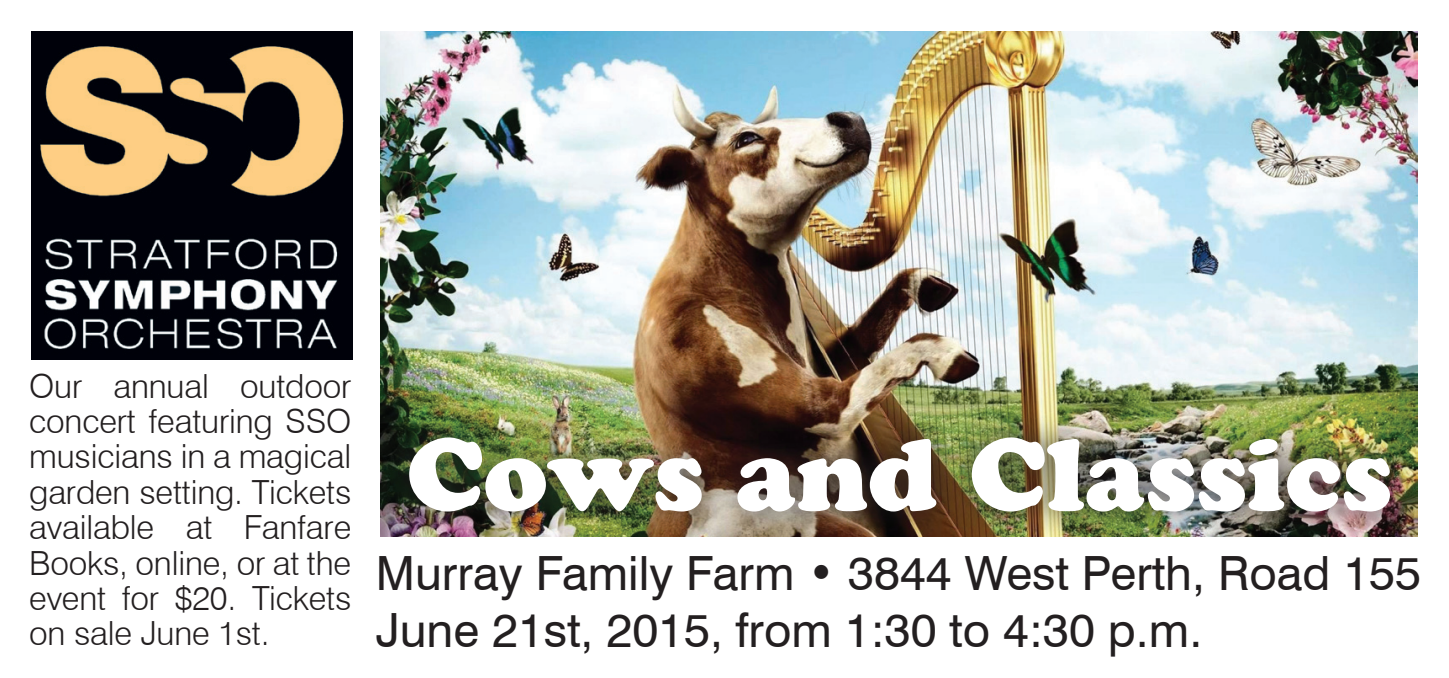
<style>
.page{position:relative;width:1449px;height:678px;background:#fff}
.page>*{position:absolute;margin:0;border:0;box-sizing:border-box;transform-origin:0 0}
.t1{font:101.5px "Cooper Black Std";color:#fff}
.t2{font:47.25px/56.7px "Swiss 721 BT";color:#231f20}
.t3{font:300 33.25px/35.4px "Swiss 721 BT";letter-spacing:-.005em;color:#231f20;text-align:justify}
</style>
<div class="page">
<img style="left:32px;top:32px;width:321px;height:327px">
<img style="left:380px;top:32px;width:1038px;height:504px">
<div style="left:379px;top:408px;width:1038px;height:131px;background:#231f20;opacity:.8"></div>
<p class="t3" style="left:29px;top:367px;width:324px">Our annual outdoor concert featuring SSO musicians in a magical garden setting. Tickets available at Fanfare Books, online, or at the event for $20. Tickets on sale June 1st.</p>
<h1 class="t1" style="left:407px;top:413px;width:987px">Cows and Classics</h1>
<h2 class="t2" style="left:376px;top:544px;width:1047px">Murray Family Farm • 3844 West Perth, Road 155<br>June 21st, 2015, from 1:30 to 4:30 p.m.</h2>
</div>
